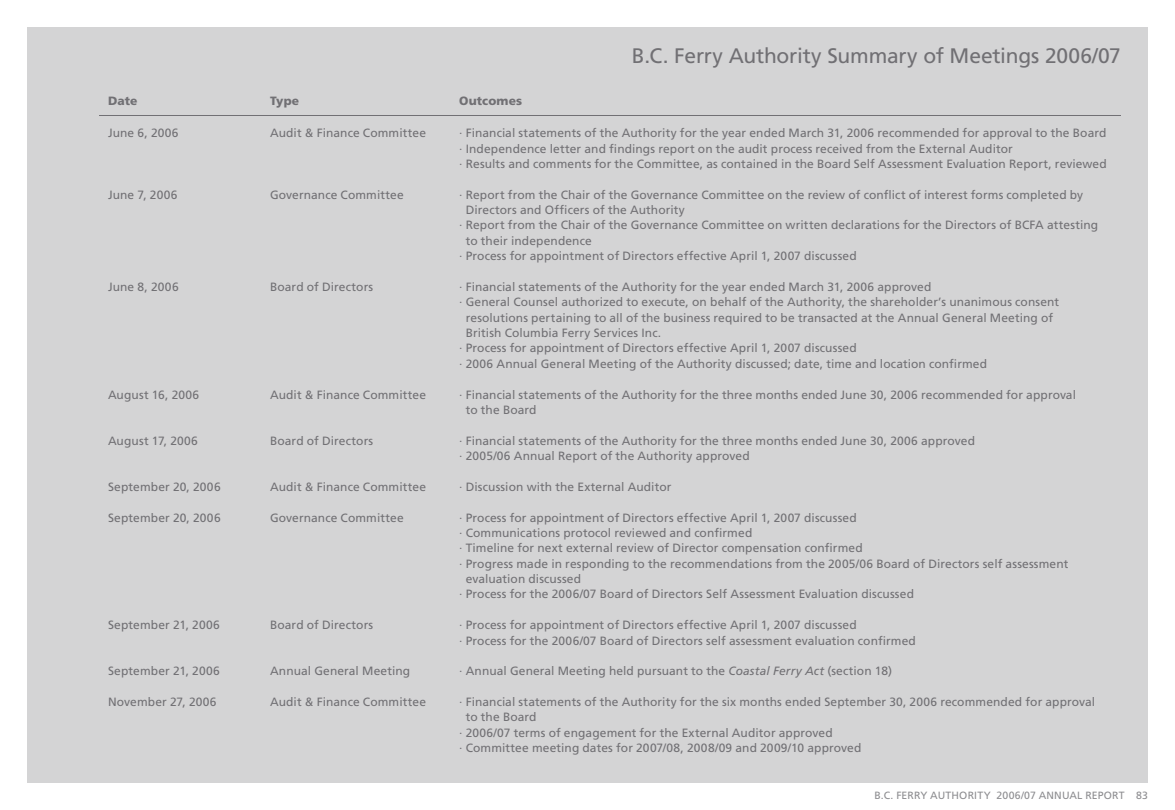
<style>
.page{position:relative;width:1175px;height:810px;background:#fff}
.page>*{position:absolute;margin:0;border:0;box-sizing:border-box;transform-origin:0 0}
.t1{font:21px "Frutiger";letter-spacing:-.01em;color:#717074}
.t2{font:12px/15.3px "Frutiger";letter-spacing:.01em;color:#717074}
.t3{font:900 12px "Frutiger";letter-spacing:.01em;color:#717074}
.t4{font:10.5px "Frutiger";letter-spacing:.015em;color:#8d8d90}
.s1{font-style:italic}
</style>
<div class="page">
<div style="left:27px;top:27px;width:1121px;height:756px;background:#d4d4d5"></div>
<hr style="left:99px;top:115px;width:1021px;height:1px;background:#717074">
<h1 class="t1" style="left:632px;top:43px;width:490px">B.C. Ferry Authority Summary of Meetings 2006/07</h1>
<p class="t3" style="left:108px;top:94px;width:31px">Date</p>
<p class="t3" style="left:270px;top:94px;width:31px">Type</p>
<p class="t3" style="left:459px;top:94px;width:64px">Outcomes</p>
<p class="t2" style="left:108px;top:125px;width:72px">June 6, 2006</p>
<p class="t2" style="left:270px;top:125px;width:157px">Audit &amp; Finance Committee</p>
<p class="t2" style="left:459px;top:125px;width:649px">· Financial statements of the Authority for the year ended March 31, 2006 recommended for approval to the Board · Independence letter and findings report on the audit process received from the External Auditor<br>· Results and comments for the Committee, as contained in the Board Self Assessment Evaluation Report, reviewed</p>
<p class="t2" style="left:108px;top:187px;width:71px">June 7, 2006</p>
<p class="t2" style="left:270px;top:187px;width:135px">Governance Committee</p>
<p class="t2" style="left:459px;top:187px;width:625px">· Report from the Chair of the Governance Committee on the review of conflict of interest forms completed by</p>
<p class="t2" style="left:466px;top:202px;width:221px">Directors and Officers of the Authority</p>
<p class="t2" style="left:459px;top:218px;width:640px">· Report from the Chair of the Governance Committee on written declarations for the Directors of BCFA attesting</p>
<p class="t2" style="left:466px;top:233px;width:128px">to their independence</p>
<p class="t2" style="left:459px;top:248px;width:399px">· Process for appointment of Directors effective April 1, 2007 discussed</p>
<p class="t2" style="left:108px;top:279px;width:72px">June 8, 2006</p>
<p class="t2" style="left:270px;top:279px;width:105px">Board of Directors</p>
<p class="t2" style="left:459px;top:279px;width:474px">· Financial statements of the Authority for the year ended March 31, 2006 approved</p>
<p class="t2" style="left:459px;top:294px;width:601px">· General Counsel authorized to execute, on behalf of the Authority, the shareholder’s unanimous consent</p>
<p class="t2" style="left:466px;top:310px;width:589px">resolutions pertaining to all of the business required to be transacted at the Annual General Meeting of</p>
<p class="t2" style="left:466px;top:325px;width:197px">British Columbia Ferry Services Inc.</p>
<p class="t2" style="left:459px;top:341px;width:399px">· Process for appointment of Directors effective April 1, 2007 discussed</p>
<p class="t2" style="left:459px;top:356px;width:529px">· 2006 Annual General Meeting of the Authority discussed; date, time and location confirmed</p>
<p class="t2" style="left:108px;top:387px;width:93px">August 16, 2006</p>
<p class="t2" style="left:270px;top:387px;width:157px">Audit &amp; Finance Committee</p>
<p class="t2" style="left:466px;top:387px;width:611px;text-indent:-7px">· Financial statements of the Authority for the three months ended June 30, 2006 recommended for approval to the Board</p>
<p class="t2" style="left:108px;top:433px;width:91px">August 17, 2006</p>
<p class="t2" style="left:270px;top:433px;width:105px">Board of Directors</p>
<p class="t2" style="left:459px;top:433px;width:517px">· Financial statements of the Authority for the three months ended June 30, 2006 approved · 2005/06 Annual Report of the Authority approved</p>
<p class="t2" style="left:108px;top:479px;width:114px">September 20, 2006</p>
<p class="t2" style="left:270px;top:479px;width:157px">Audit &amp; Finance Committee</p>
<p class="t2" style="left:459px;top:479px;width:214px">· Discussion with the External Auditor</p>
<p class="t2" style="left:108px;top:510px;width:114px">September 20, 2006</p>
<p class="t2" style="left:270px;top:510px;width:135px">Governance Committee</p>
<p class="t2" style="left:459px;top:510px;width:399px">· Process for appointment of Directors effective April 1, 2007 discussed</p>
<p class="t2" style="left:459px;top:525px;width:295px">· Communications protocol reviewed and confirmed</p>
<p class="t2" style="left:459px;top:540px;width:405px">· Timeline for next external review of Director compensation confirmed</p>
<p class="t2" style="left:459px;top:556px;width:611px">· Progress made in responding to the recommendations from the 2005/06 Board of Directors self assessment</p>
<p class="t2" style="left:466px;top:571px;width:117px">evaluation discussed</p>
<p class="t2" style="left:459px;top:587px;width:456px">· Process for the 2006/07 Board of Directors Self Assessment Evaluation discussed</p>
<p class="t2" style="left:108px;top:617px;width:113px">September 21, 2006</p>
<p class="t2" style="left:270px;top:617px;width:105px">Board of Directors</p>
<p class="t2" style="left:459px;top:617px;width:458px">· Process for appointment of Directors effective April 1, 2007 discussed<br>· Process for the 2006/07 Board of Directors self assessment evaluation confirmed</p>
<p class="t2" style="left:108px;top:663px;width:113px">September 21, 2006</p>
<p class="t2" style="left:270px;top:663px;width:141px">Annual General Meeting</p>
<p class="t2" style="left:459px;top:663px;width:434px">· Annual General Meeting held pursuant to the <span class="s1">Coastal Ferry Act</span> (section 18)</p>
<p class="t2" style="left:108px;top:694px;width:110px">November 27, 2006</p>
<p class="t2" style="left:270px;top:694px;width:157px">Audit &amp; Finance Committee</p>
<p class="t2" style="left:459px;top:694px;width:637px">· Financial statements of the Authority for the six months ended September 30, 2006 recommended for approval</p>
<p class="t2" style="left:466px;top:710px;width:72px">to the Board</p>
<p class="t2" style="left:459px;top:725px;width:375px">· 2006/07 terms of engagement for the External Auditor approved</p>
<p class="t2" style="left:459px;top:740px;width:404px">· Committee meeting dates for 2007/08, 2008/09 and 2009/10 approved</p>
<p class="t4" style="left:874px;top:789px;width:275px">B.C. FERRY AUTHORITY 2006/07 ANNUAL REPORT 83</p>
</div>
